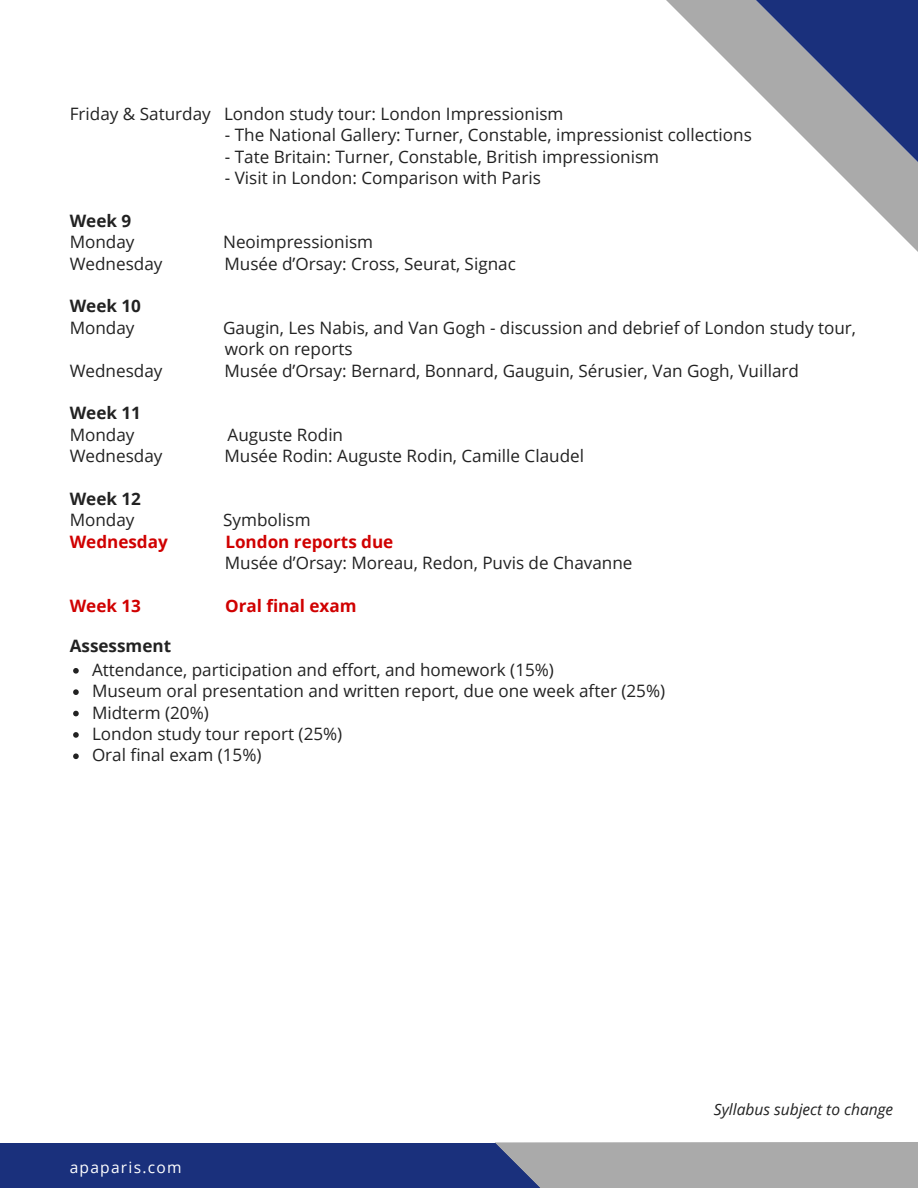
<style>
.page{position:relative;width:918px;height:1188px;background:#fff}
.page>*{position:absolute;margin:0;border:0;box-sizing:border-box;transform-origin:0 0}
.t1{font:17.1px/21.3px "Open Sans";color:#222}
.t2{font:700 17.1px "Open Sans";color:#d00000}
.t3{font:700 17.1px "Open Sans";color:#222}
.t4{font:italic 15.6px "Open Sans";color:#222}
.t5{font:15.6px "Open Sans";letter-spacing:.08em;color:#fff}
</style>
<div class="page">
<div style="left:0;top:1143px;width:745px;height:45px;background:#1a307c"></div>
<div style="left:495px;top:1142px;width:423px;height:46px;background:#aaa"></div>
<svg style="left:673px;top:0;width:245px;height:247px"></svg>
<svg style="left:73px;top:668px;width:6px;height:6px"></svg>
<svg style="left:73px;top:689px;width:6px;height:6px"></svg>
<svg style="left:73px;top:711px;width:6px;height:5px"></svg>
<svg style="left:73px;top:732px;width:6px;height:6px"></svg>
<svg style="left:73px;top:753px;width:6px;height:6px"></svg>
<p class="t1" style="left:70px;top:103px;width:495px">Friday &amp; Saturday London study tour: London Impressionism</p>
<p class="t1" style="left:225px;top:124px;width:529px">- The National Gallery: Turner, Constable, impressionist collections</p>
<p class="t1" style="left:225px;top:146px;width:436px">- Tate Britain: Turner, Constable, British impressionism</p>
<p class="t1" style="left:225px;top:167px;width:318px">- Visit in London: Comparison with Paris</p>
<p class="t3" style="left:70px;top:209px;width:63px">Week 9</p>
<p class="t1" style="left:70px;top:231px;width:66px">Monday</p>
<p class="t1" style="left:223px;top:231px;width:151px">Neoimpressionism</p>
<p class="t1" style="left:70px;top:252px;width:94px">Wednesday</p>
<p class="t1" style="left:224px;top:252px;width:293px">Musée d’Orsay: Cross, Seurat, Signac</p>
<p class="t3" style="left:70px;top:294px;width:73px">Week 10</p>
<p class="t1" style="left:70px;top:317px;width:66px">Monday</p>
<p class="t1" style="left:223px;top:317px;width:634px">Gaugin, Les Nabis, and Van Gogh - discussion and debrief of London study tour, work on reports</p>
<p class="t1" style="left:70px;top:359px;width:94px">Wednesday</p>
<p class="t1" style="left:224px;top:359px;width:576px">Musée d’Orsay: Bernard, Bonnard, Gauguin, Sérusier, Van Gogh, Vuillard</p>
<p class="t3" style="left:70px;top:401px;width:73px">Week 11</p>
<p class="t1" style="left:70px;top:423px;width:66px">Monday</p>
<p class="t1" style="left:228px;top:423px;width:117px">Auguste Rodin</p>
<p class="t1" style="left:70px;top:445px;width:94px">Wednesday</p>
<p class="t1" style="left:224px;top:445px;width:361px">Musée Rodin: Auguste Rodin, Camille Claudel</p>
<p class="t3" style="left:70px;top:487px;width:73px">Week 12</p>
<p class="t1" style="left:70px;top:509px;width:66px">Monday</p>
<p class="t1" style="left:223px;top:509px;width:89px">Symbolism</p>
<p class="t2" style="left:70px;top:529px;width:100px">Wednesday</p>
<p class="t2" style="left:225px;top:529px;width:169px">London reports due</p>
<p class="t1" style="left:225px;top:552px;width:409px">Musée d’Orsay: Moreau, Redon, Puvis de Chavanne</p>
<p class="t2" style="left:70px;top:593px;width:73px">Week 13</p>
<p class="t2" style="left:225px;top:593px;width:133px">Oral final exam</p>
<p class="t3" style="left:70px;top:634px;width:103px">Assessment</p>
<p class="t1" style="left:92px;top:659px;width:575px">Attendance, participation and effort, and homework (15%)<br>Museum oral presentation and written report, due one week after (25%)<br>Midterm (20%)<br>London study tour report (25%)<br>Oral final exam (15%)</p>
<p class="t5" style="left:70px;top:1157px;width:113px">apaparis.com</p>
<p class="t4" style="left:714px;top:1098px;width:181px">Syllabus subject to change</p>
</div>
